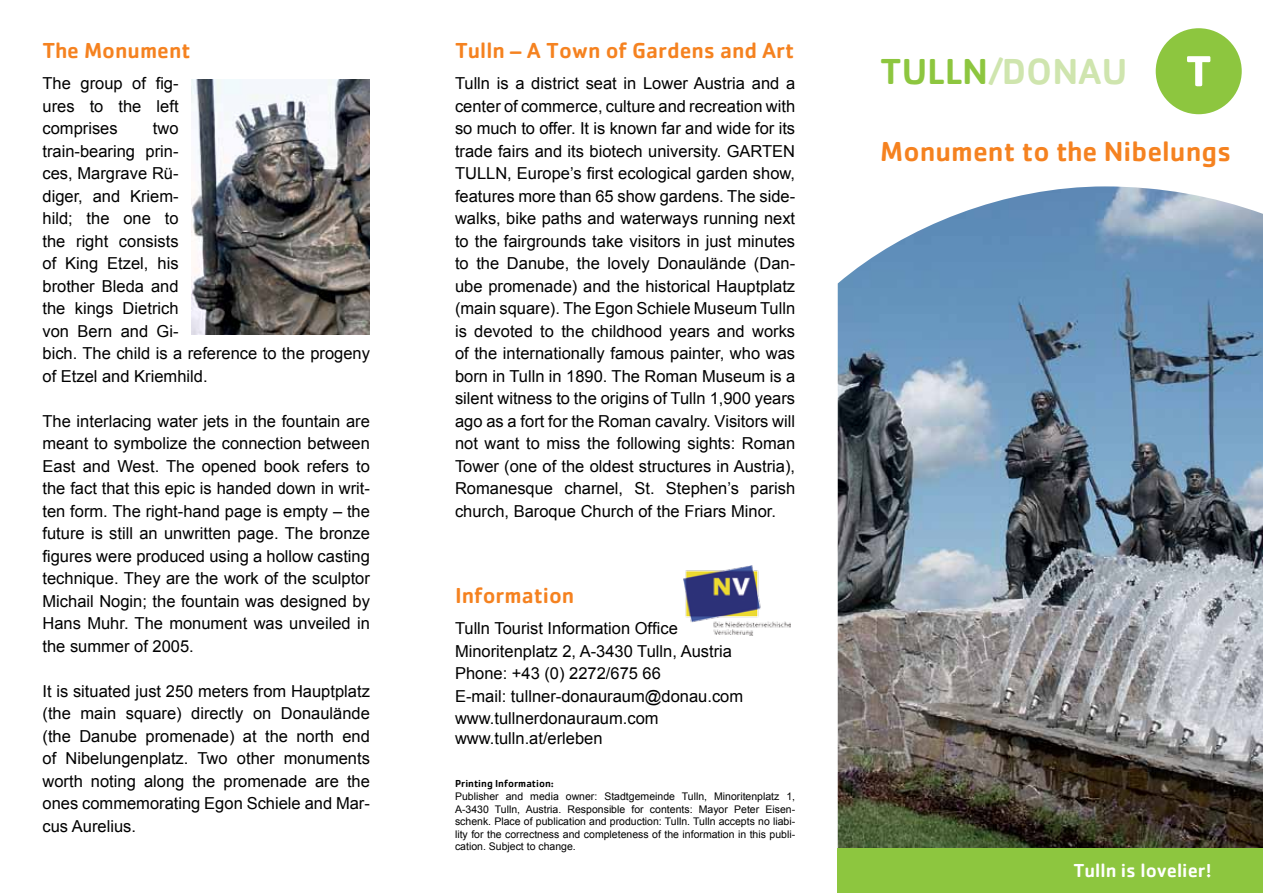
<style>
.page{position:relative;width:1263px;height:893px;background:#fff}
.page>*{position:absolute;margin:0;border:0;box-sizing:border-box;transform-origin:0 0}
.t1{font:500 37.5px "Cachet Std";color:#cfe5ae}
.t2{font:500 28.5px "Cachet Std";color:#f58220}
.t3{font:500 22.5px "Cachet Std";color:#f58220}
.t4{font:500 19.5px "Cachet Std";color:#fff}
.t5{font:16.5px/22.5px "Arial";color:#000;text-align:justify}
.t6{font:10.5px/12.6px "Arial";color:#000;text-align:justify}
.t7{font:500 10.5px "Cachet Std";color:#000}
.s1{color:#8dc63f}
</style>
<div class="page">
<img style="left:838px;top:186px;width:425px;height:662px">
<div style="left:1156px;top:28px;width:86px;height:86px;background:#8dc63f;border-radius:50%"></div>
<svg style="left:1187px;top:56px;width:23px;height:30px"></svg>
<div style="left:838px;top:848px;width:425px;height:45px;background:#8dc63f"></div>
<img style="left:684px;top:566px;width:106px;height:70px">
<img style="left:191px;top:79px;width:179px;height:255px">
<h3 class="t3" style="left:43px;top:37px;width:150px">The Monument</h3>
<p class="t5" style="left:43px;top:72px;width:138px">The group of fig&shy;ures to the left comprises</p>
<p class="t5" style="left:43px;top:117px;width:329px;text-align:left;text-indent:110px">two<br>train-bearing prin-<br>ces, Margrave Rü-<br>diger, and Kriem-<br>hild; the one to<br>the right consists<br>of King Etzel, his<br>brother Bleda and<br>the kings Dietrich<br>von Bern and Gi-<br>bich. The child is a reference to the progeny of Etzel and Kriemhild.</p>
<p class="t5" style="left:43px;top:410px;width:329px">The interlacing water jets in the fountain are meant to symbolize the connection between East and West. The opened book refers to the fact that this epic is handed down in writ&shy;ten form. The right-hand page is empty – the future is still an unwritten page. The bronze figures were produced using a hollow casting technique. They are the work of the sculptor Michail Nogin; the fountain was designed by Hans Muhr. The monument was unveiled in the summer of 2005.</p>
<p class="t5" style="left:43px;top:680px;width:329px">It is situated just 250 meters from Hauptplatz (the main square) directly on Donaulände (the Danube promenade) at the north end of Nibelungenplatz. Two other monuments worth noting along the promenade are the ones commemorating Egon Schiele and Mar&shy;cus Aurelius.</p>
<h3 class="t3" style="left:455px;top:37px;width:341px">Tulln – A Town of Gardens and Art</h3>
<p class="t5" style="left:455px;top:72px;width:342px">Tulln is a district seat in Lower Austria and a center of commerce, culture and recreation with so much to offer. It is known far and wide for its trade fairs and its biotech university. GARTEN TULLN, Europe’s first ecological garden show, features more than 65 show gardens. The side&shy;walks, bike paths and waterways running next to the fairgrounds take visitors in just minutes to the Danube, the lovely Donaulände (Dan&shy;ube promenade) and the historical Hauptplatz (main square). The Egon Schiele Museum Tulln is devoted to the childhood years and works of the internationally famous painter, who was born in Tulln in 1890. The Roman Museum is a silent witness to the origins of Tulln 1,900 years ago as a fort for the Roman cavalry. Visitors will not want to miss the following sights: Roman Tower (one of the oldest structures in Austria), Romanesque charnel, St. Stephen’s parish church, Baroque Church of the Friars Minor.</p>
<h3 class="t3" style="left:455px;top:582px;width:121px">Information</h3>
<p class="t5" style="left:455px;top:617px;width:290px;text-align:left">Tulln Tourist Information Office Minoritenplatz 2, A-3430 Tulln, Austria Phone: +43 (0) 2272/675 66<br>E-mail: tullner-donauraum@donau.com www.tullnerdonauraum.com</p>
<p class="t5" style="left:455px;top:727px;width:149px">www.tulln.at/erleben</p>
<p class="t7" style="left:455px;top:777px;width:100px">Printing Information:</p>
<p class="t6" style="left:455px;top:790px;width:342px">Publisher and media owner: Stadtgemeinde Tulln, Minoritenplatz 1, A-3430 Tulln, Austria. Responsible for contents: Mayor Peter Eisen&shy;schenk. Place of publication and production: Tulln. Tulln accepts no liabi&shy;lity for the correctness and completeness of the information in this publi&shy;cation. Subject to change.</p>
<h1 class="t1" style="left:880px;top:49px;width:249px"><span class="s1">TULLN</span>/DONAU</h1>
<h2 class="t2" style="left:880px;top:134px;width:353px">Monument to the Nibelungs</h2>
<p class="t4" style="left:1073px;top:859px;width:140px">Tulln is lovelier!</p>
</div>
